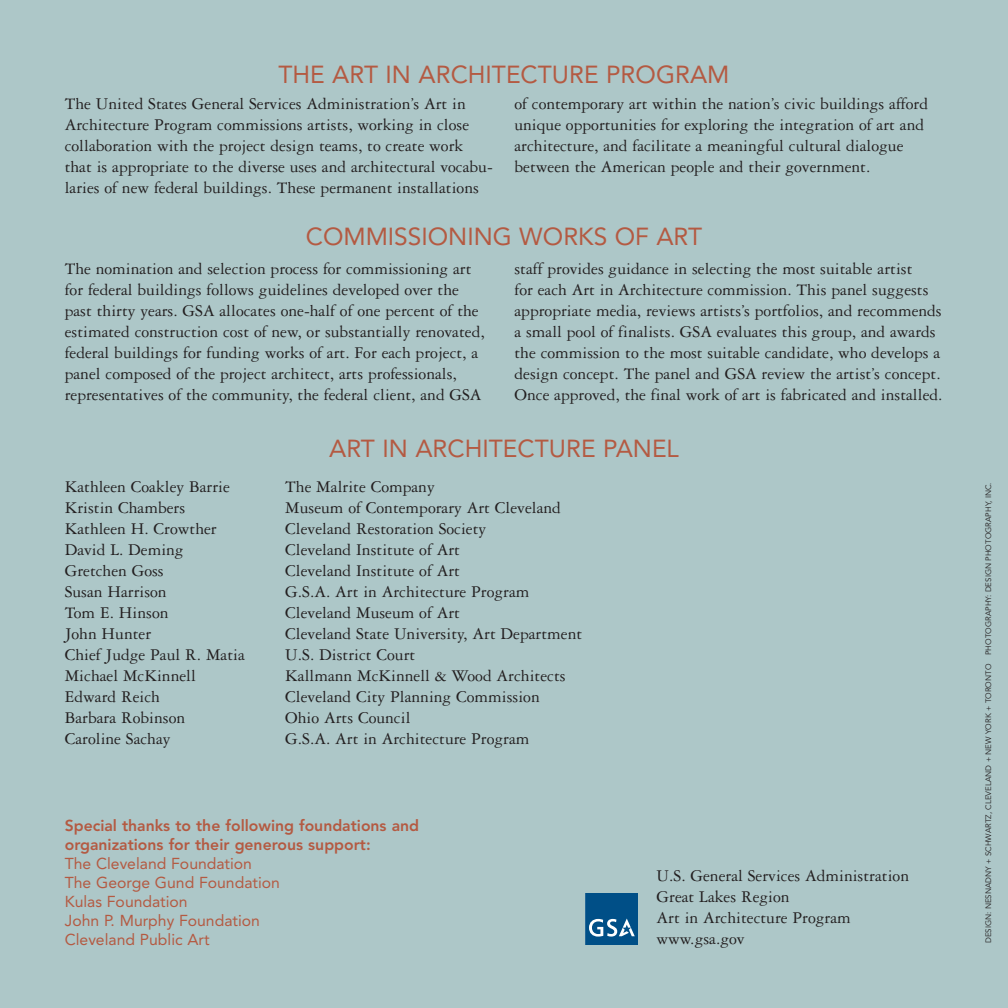
<style>
.page{position:relative;width:1008px;height:1008px;background:#adc7c8}
.page>*{position:absolute;margin:0;border:0;box-sizing:border-box;transform-origin:0 0}
.t1{font:24.5px "Avenir";color:#b45a42}
.t2{font:17.5px/21px "Garamond Three";color:#231f20}
.t3{font:15.75px "Avenir";color:#b45a42}
.t4{font:800 15.75px/18.9px "Avenir";color:#b45a42}
.t5{font:7.88px "Avenir";color:#231f20}
</style>
<div class="page">
<svg style="left:585px;top:893px;width:53px;height:52px;background:#1c6294"></svg>
<h3 class="t1" style="left:278px;top:65px;width:453px">THE ART IN ARCHITECTURE PROGRAM</h3>
<p class="t2" style="left:65px;top:95px;width:403px">The United States General Services Administration’s Art in</p>
<p class="t2" style="left:514px;top:95px;width:415px">of contemporary art within the nation’s civic buildings afford</p>
<p class="t2" style="left:65px;top:116px;width:406px">Architecture Program commissions artists, working in close</p>
<p class="t2" style="left:514px;top:116px;width:411px">unique opportunities for exploring the integration of art and</p>
<p class="t2" style="left:65px;top:137px;width:400px">collaboration with the project design teams, to create work</p>
<p class="t2" style="left:65px;top:137px;width:840px;text-indent:450px">architecture, and facilitate a meaningful cultural dialogue that is appropriate to the diverse uses and architectural vocabu- between the American people and their government. laries of new federal buildings. These permanent installations</p>
<h3 class="t1" style="left:306px;top:226px;width:398px">COMMISSIONING WORKS OF ART</h3>
<p class="t2" style="left:65px;top:260px;width:408px">The nomination and selection process for commissioning art</p>
<p class="t2" style="left:514px;top:260px;width:400px">staff provides guidance in selecting the most suitable artist</p>
<p class="t2" style="left:65px;top:281px;width:396px">for federal buildings follows guidelines developed over the</p>
<p class="t2" style="left:514px;top:281px;width:416px">for each Art in Architecture commission. This panel suggests</p>
<p class="t2" style="left:65px;top:302px;width:415px">past thirty years. GSA allocates one-half of one percent of the</p>
<p class="t2" style="left:514px;top:302px;width:429px">appropriate media, reviews artists’s portfolios, and recommends</p>
<p class="t2" style="left:65px;top:323px;width:422px">estimated construction cost of new, or substantially renovated,</p>
<p class="t2" style="left:515px;top:323px;width:423px">a small pool of finalists. GSA evaluates this group, and awards</p>
<p class="t2" style="left:65px;top:344px;width:415px">federal buildings for funding works of art. For each project, a</p>
<p class="t2" style="left:514px;top:344px;width:427px">the commission to the most suitable candidate, who develops a</p>
<p class="t2" style="left:65px;top:365px;width:394px">panel composed of the project architect, arts professionals,</p>
<p class="t2" style="left:514px;top:365px;width:428px">design concept. The panel and GSA review the artist’s concept.</p>
<p class="t2" style="left:65px;top:386px;width:418px">representatives of the community, the federal client, and GSA</p>
<p class="t2" style="left:515px;top:386px;width:430px">Once approved, the final work of art is fabricated and installed.</p>
<h3 class="t1" style="left:329px;top:438px;width:351px">ART IN ARCHITECTURE PANEL</h3>
<p class="t2" style="left:65px;top:478px;width:167px">Kathleen Coakley Barrie</p>
<p class="t2" style="left:285px;top:478px;width:151px">The Malrite Company</p>
<p class="t2" style="left:65px;top:499px;width:122px">Kristin Chambers</p>
<p class="t2" style="left:285px;top:499px;width:277px">Museum of Contemporary Art Cleveland</p>
<p class="t2" style="left:65px;top:520px;width:154px">Kathleen H. Crowther</p>
<p class="t2" style="left:285px;top:520px;width:203px">Cleveland Restoration Society</p>
<p class="t2" style="left:65px;top:541px;width:120px">David L. Deming</p>
<p class="t2" style="left:285px;top:541px;width:176px">Cleveland Institute of Art</p>
<p class="t2" style="left:65px;top:562px;width:101px">Gretchen Goss</p>
<p class="t2" style="left:285px;top:562px;width:176px">Cleveland Institute of Art</p>
<p class="t2" style="left:65px;top:583px;width:103px">Susan Harrison</p>
<p class="t2" style="left:285px;top:583px;width:246px">G.S.A. Art in Architecture Program</p>
<p class="t2" style="left:65px;top:604px;width:105px">Tom E. Hinson</p>
<p class="t2" style="left:285px;top:604px;width:176px">Cleveland Museum of Art</p>
<p class="t2" style="left:65px;top:625px;width:88px">John Hunter</p>
<p class="t2" style="left:285px;top:625px;width:299px">Cleveland State University, Art Department</p>
<p class="t2" style="left:65px;top:646px;width:182px">Chief Judge Paul R. Matia</p>
<p class="t2" style="left:285px;top:646px;width:132px">U.S. District Court</p>
<p class="t2" style="left:65px;top:667px;width:133px">Michael McKinnell</p>
<p class="t2" style="left:285px;top:667px;width:282px">Kallmann McKinnell &amp; Wood Architects</p>
<p class="t2" style="left:65px;top:688px;width:97px">Edward Reich</p>
<p class="t2" style="left:285px;top:688px;width:256px">Cleveland City Planning Commission</p>
<p class="t2" style="left:65px;top:709px;width:122px">Barbara Robinson</p>
<p class="t2" style="left:285px;top:709px;width:127px">Ohio Arts Council</p>
<p class="t2" style="left:65px;top:730px;width:107px">Caroline Sachay</p>
<p class="t2" style="left:285px;top:730px;width:246px">G.S.A. Art in Architecture Program</p>
<p class="t4" style="left:65px;top:818px;width:356px">Special thanks to the following foundations and organizations for their generous support:</p>
<p class="t3" style="left:65px;top:857px;width:189px">The Cleveland Foundation</p>
<p class="t3" style="left:65px;top:876px;width:217px">The George Gund Foundation</p>
<p class="t2" style="left:657px;top:867px;width:254px">U.S. General Services Administration</p>
<p class="t3" style="left:65px;top:895px;width:124px">Kulas Foundation</p>
<p class="t2" style="left:657px;top:888px;width:135px">Great Lakes Region</p>
<p class="t3" style="left:65px;top:914px;width:197px">John P. Murphy Foundation</p>
<p class="t2" style="left:657px;top:909px;width:196px">Art in Architecture Program</p>
<p class="t3" style="left:65px;top:933px;width:146px">Cleveland Public Art</p>
<p class="t2" style="left:657px;top:930px;width:90px">www.gsa.gov</p>
<p class="t5" style="left:985px;top:943px;width:462px;rotate:-90deg">DESIGN: NESNADNY + SCHWARTZ, CLEVELAND + NEW YORK + TORONTO PHOTOGRAPHY: DESIGN PHOTOGRAPHY, INC.</p>
</div>
